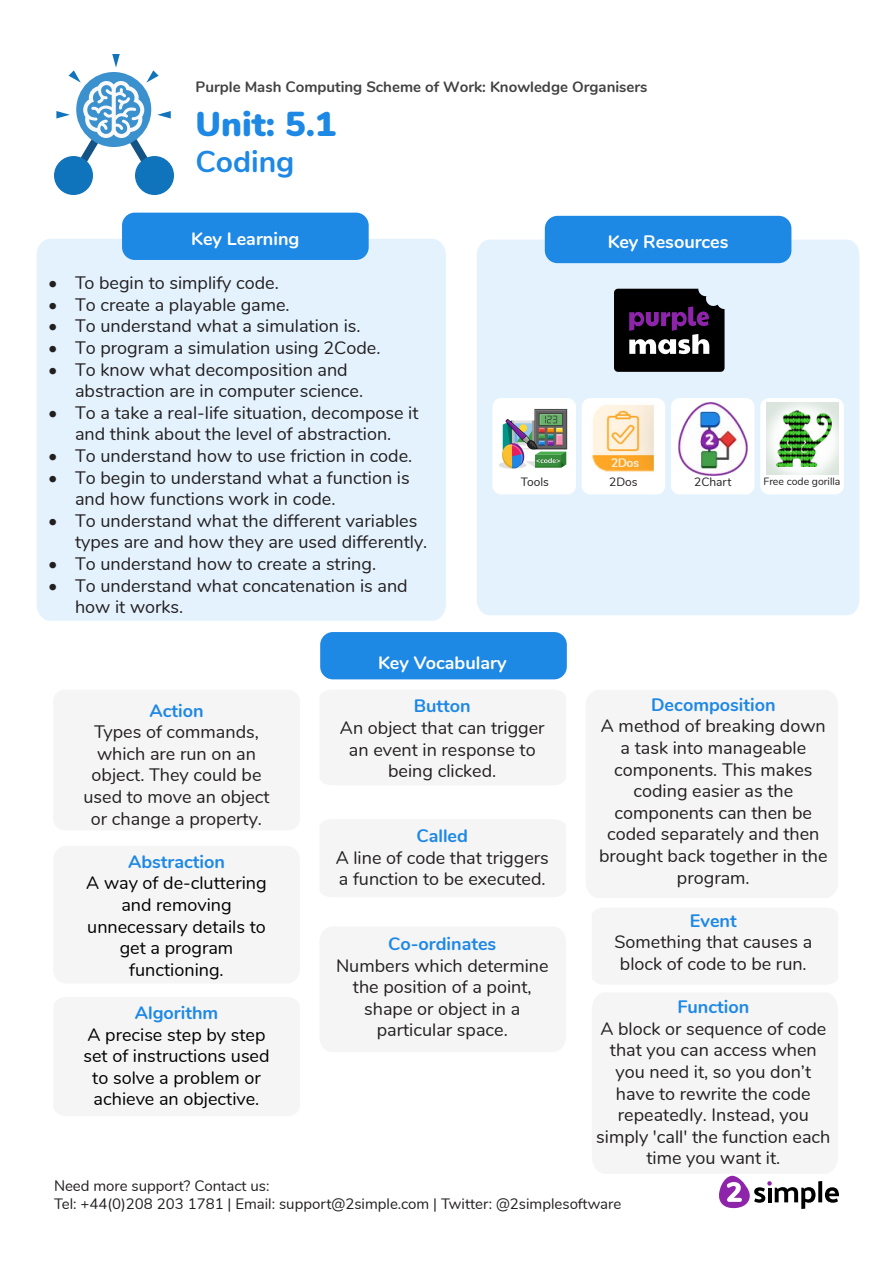
<style>
.page{position:relative;width:893px;height:1263px;background:#fff}
.page>*{position:absolute;margin:0;border:0;box-sizing:border-box;transform-origin:0 0}
.t1{font:900 34.5px "Nunito";color:#1e88e5}
.t2{font:700 30px "Nunito";color:#1e88e5}
.t3{font:18px/21.6px "Nunito";color:#231f20;text-align:center}
.t4{font:18px/21.6px "Nunito";color:#000;text-align:center}
.t5{font:700 18px "Nunito";color:#fff}
.t6{font:15px/18px "Nunito";color:#231f20}
.t7{font:700 15px "Nunito";color:#424242}
.t8{font:12px "Nunito";color:#231f20}
.t9{font:10.5px "Nunito";color:#231f20}
.s1{font-weight:700;color:#1e88e5}
</style>
<div class="page">
<div style="left:37px;top:239px;width:409px;height:382px;background:#e3f2fd"></div>
<div style="left:477px;top:240px;width:382px;height:375px;background:#e3f2fd"></div>
<div style="left:122px;top:213px;width:247px;height:47px;background:#1e88e5;border-radius:13px"></div>
<div style="left:545px;top:216px;width:246px;height:47px;background:#1e88e5;border-radius:13px"></div>
<svg style="left:614px;top:289px;width:110px;height:83px;background:#2c2430"></svg>
<div style="left:320px;top:632px;width:247px;height:47px;background:#1e88e5;border-radius:13px"></div>
<div style="left:54px;top:156px;width:39px;height:39px;background:#1074bc;border-radius:50%"></div>
<div style="left:135px;top:156px;width:39px;height:39px;background:#1074bc;border-radius:50%"></div>
<svg style="left:56px;top:54px;width:115px;height:133px"></svg>
<svg style="left:719px;top:1175px;width:120px;height:34px"></svg>
<div style="left:492px;top:398px;width:84px;height:96px;background:#fff;border-radius:9px"></div>
<div style="left:582px;top:398px;width:83px;height:96px;background:#fff;border-radius:9px"></div>
<div style="left:671px;top:398px;width:83px;height:96px;background:#fff;border-radius:9px"></div>
<div style="left:760px;top:398px;width:84px;height:96px;background:#fff;border-radius:9px"></div>
<img style="left:591px;top:405px;width:64px;height:67px">
<img style="left:766px;top:403px;width:72px;height:72px">
<img style="left:499px;top:408px;width:69px;height:61px">
<img style="left:678px;top:403px;width:69px;height:72px">
<div style="left:53px;top:846px;width:247px;height:137px;background:#f5f5f5;border-radius:13px"></div>
<p class="t7" style="left:196px;top:76px;width:454px">Purple Mash Computing Scheme of Work: Knowledge Organisers</p>
<p class="t1" style="left:196px;top:98px;width:142px">Unit: 5.1</p>
<p class="t2" style="left:196px;top:139px;width:100px">Coding</p>
<p class="t5" style="left:191px;top:226px;width:110px">Key Learning</p>
<p class="t5" style="left:608px;top:229px;width:122px">Key Resources</p>
<p class="t3" style="left:48px;top:271px;width:232px">• To begin to simplify code.</p>
<p class="t3" style="left:48px;top:293px;width:243px">• To create a playable game.</p>
<p class="t3" style="left:48px;top:314px;width:314px">• To understand what a simulation is.</p>
<p class="t3" style="left:48px;top:336px;width:334px">• To program a simulation using 2Code.</p>
<p class="t3" style="left:75px;top:357px;width:290px;text-align:left;text-indent:-27px">• To know what decomposition and abstraction are in computer science.</p>
<p class="t3" style="left:48px;top:401px;width:372px">• To a take a real-life situation, decompose it</p>
<p class="t3" style="left:75px;top:422px;width:318px">and think about the level of abstraction.</p>
<p class="t3" style="left:48px;top:444px;width:11px">•</p>
<p class="t3" style="left:48px;top:465px;width:11px">•</p>
<p class="t3" style="left:75px;top:444px;width:339px;text-align:left">To understand how to use friction in code.<br>To begin to understand what a function is and how functions work in code.</p>
<p class="t3" style="left:75px;top:509px;width:354px;text-align:left;text-indent:-27px">• To understand what the different variables types are and how they are used differently.</p>
<p class="t3" style="left:48px;top:552px;width:330px">• To understand how to create a string.</p>
<p class="t3" style="left:75px;top:573px;width:334px;text-align:left;text-indent:-27px">• To understand what concatenation is and how it works.</p>
<p class="t8" style="left:521px;top:473px;width:30px">Tools</p>
<p class="t8" style="left:609px;top:473px;width:30px">2Dos</p>
<p class="t8" style="left:694px;top:473px;width:39px">2Chart</p>
<p class="t9" style="left:764px;top:474px;width:78px">Free code gorilla</p>
<p class="t3" style="left:83px;top:698px;width:188px"><span class="s1">Action<br></span>Types of commands, which are run on an object. They could be used to move an object or change a property.</p>
<p class="t4" style="left:86px;top:850px;width:182px"><span class="s1">Abstraction<br></span>A way of de-cluttering and removing unnecessary details to get a program functioning.</p>
<p class="t4" style="left:83px;top:1001px;width:188px"><span class="s1">Algorithm<br></span>A precise step by step set of instructions used to solve a problem or achieve an objective.</p>
<p class="t5" style="left:378px;top:650px;width:130px">Key Vocabulary</p>
<p class="t3" style="left:340px;top:694px;width:206px"><span class="s1">Button<br></span>An object that can trigger an event in response to being clicked.</p>
<p class="t3" style="left:336px;top:824px;width:215px"><span class="s1">Called<br></span>A line of code that triggers a function to be executed.</p>
<p class="t3" style="left:336px;top:932px;width:214px"><span class="s1">Co-ordinates<br></span>Numbers which determine the position of a point, shape or object in a particular space.</p>
<p class="t3" style="left:599px;top:693px;width:230px"><span class="s1">Decomposition<br></span>A method of breaking down a task into manageable components. This makes coding easier as the components can then be coded separately and then brought back together in the program.</p>
<p class="t3" style="left:614px;top:909px;width:199px"><span class="s1">Event<br></span>Something that causes a block of code to be run.</p>
<p class="t3" style="left:596px;top:995px;width:236px"><span class="s1">Function<br></span>A block or sequence of code that you can access when you need it, so you don’t have to rewrite the code repeatedly. Instead, you simply 'call' the function each time you want it.</p>
<p class="t6" style="left:54px;top:1176px;width:569px">Need more support? Contact us:<br>Tel: +44(0)208 203 1781 | Email: support@2simple.com | Twitter: @2simplesoftware</p>
</div>
